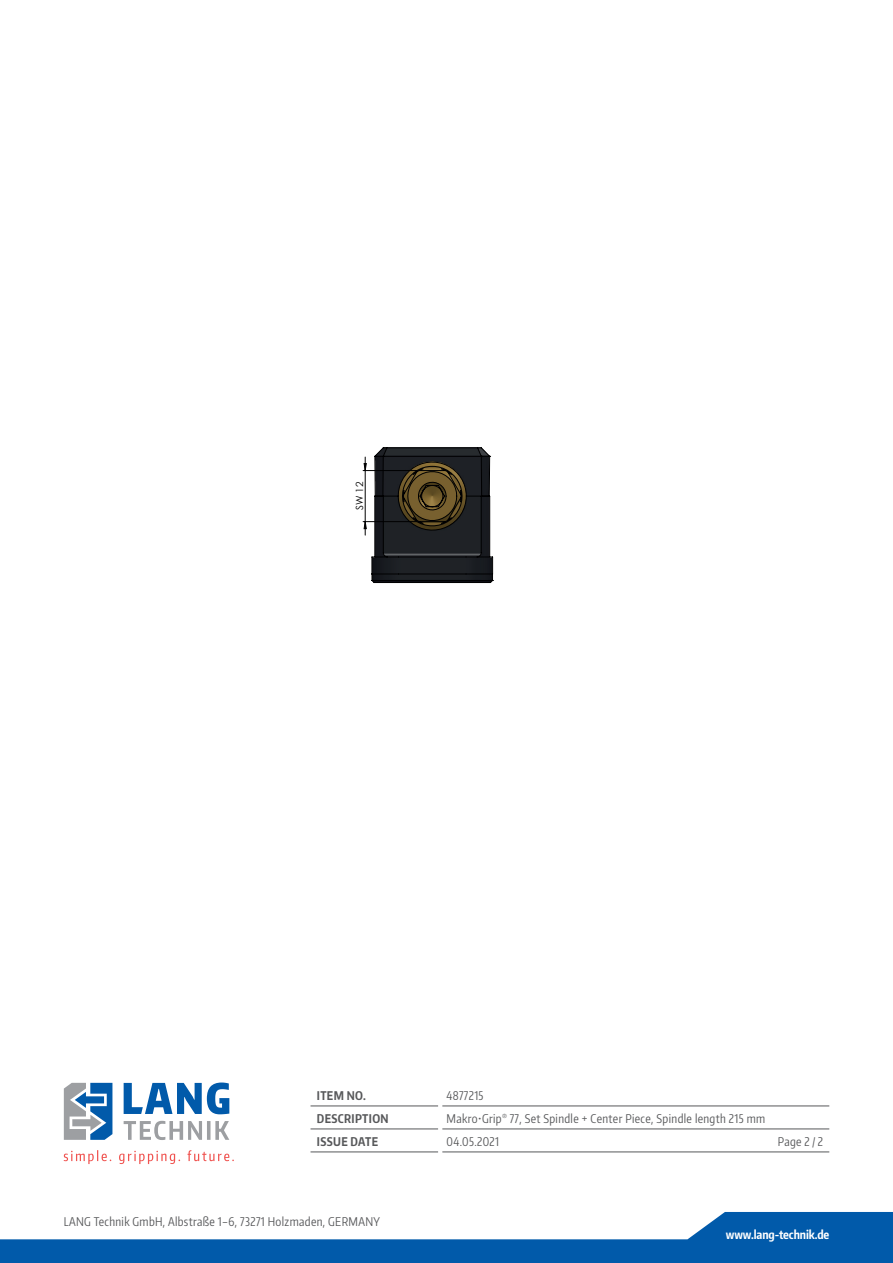
<style>
.page{position:relative;width:893px;height:1263px;background:#fff}
.page>*{position:absolute;margin:0;border:0;box-sizing:border-box;transform-origin:0 0}
.t1{font:12px "Encode Sans Compressed";letter-spacing:.03em;color:#57585a}
.t2{font:700 12px "Encode Sans Compressed";letter-spacing:.03em;color:#57585a}
.t3{font:700 12px "Encode Sans Compressed";letter-spacing:-.01em;color:#fff}
.t4{font:9.9px "Century Gothic";color:#000001}
</style>
<div class="page">
<svg style="left:0;top:1212px;width:893px;height:51px;fill:#015aaa"></svg>
<svg style="left:124px;top:1082px;width:105px;height:32px"></svg>
<svg style="left:124px;top:1121px;width:105px;height:19px"></svg>
<svg style="left:64px;top:1083px;width:48px;height:57px"></svg>
<svg style="left:64px;top:1150px;width:170px;height:14px"></svg>
<hr style="left:311px;top:1106px;width:127px;height:1px;background:#57585a">
<hr style="left:442px;top:1106px;width:387px;height:1px;background:#57585a">
<hr style="left:311px;top:1129px;width:127px;height:1px;background:#57585a">
<hr style="left:442px;top:1129px;width:387px;height:1px;background:#57585a">
<hr style="left:311px;top:1152px;width:127px;height:1px;background:#57585a">
<hr style="left:442px;top:1152px;width:387px;height:1px;background:#57585a">
<hr style="left:363px;top:470px;width:54px;height:1px;background:#000001">
<hr style="left:363px;top:521px;width:54px;height:1px;background:#000001">
<svg style="left:364px;top:447px;width:129px;height:136px;background:#3c3a35"></svg>
<p class="t4" style="left:353px;top:510px;width:30px;rotate:-90deg">SW 12</p>
<p class="t2" style="left:317px;top:1087px;width:51px">ITEM NO.</p>
<p class="t1" style="left:447px;top:1087px;width:38px">4877215</p>
<p class="t2" style="left:317px;top:1110px;width:73px">DESCRIPTION</p>
<p class="t1" style="left:447px;top:1110px;width:320px">Makro•Grip<sup>®</sup> 77, Set Spindle + Center Piece, Spindle length 215 mm</p>
<p class="t2" style="left:317px;top:1133px;width:63px">ISSUE DATE</p>
<p class="t1" style="left:447px;top:1133px;width:54px">04.05.2021</p>
<p class="t1" style="left:778px;top:1133px;width:47px">Page 2 / 2</p>
<p class="t1" style="left:64px;top:1213px;width:318px">LANG Technik GmbH, Albstraße 1–6, 73271 Holzmaden, GERMANY</p>
<p class="t3" style="left:726px;top:1227px;width:105px">www.lang-technik.de</p>
</div>
